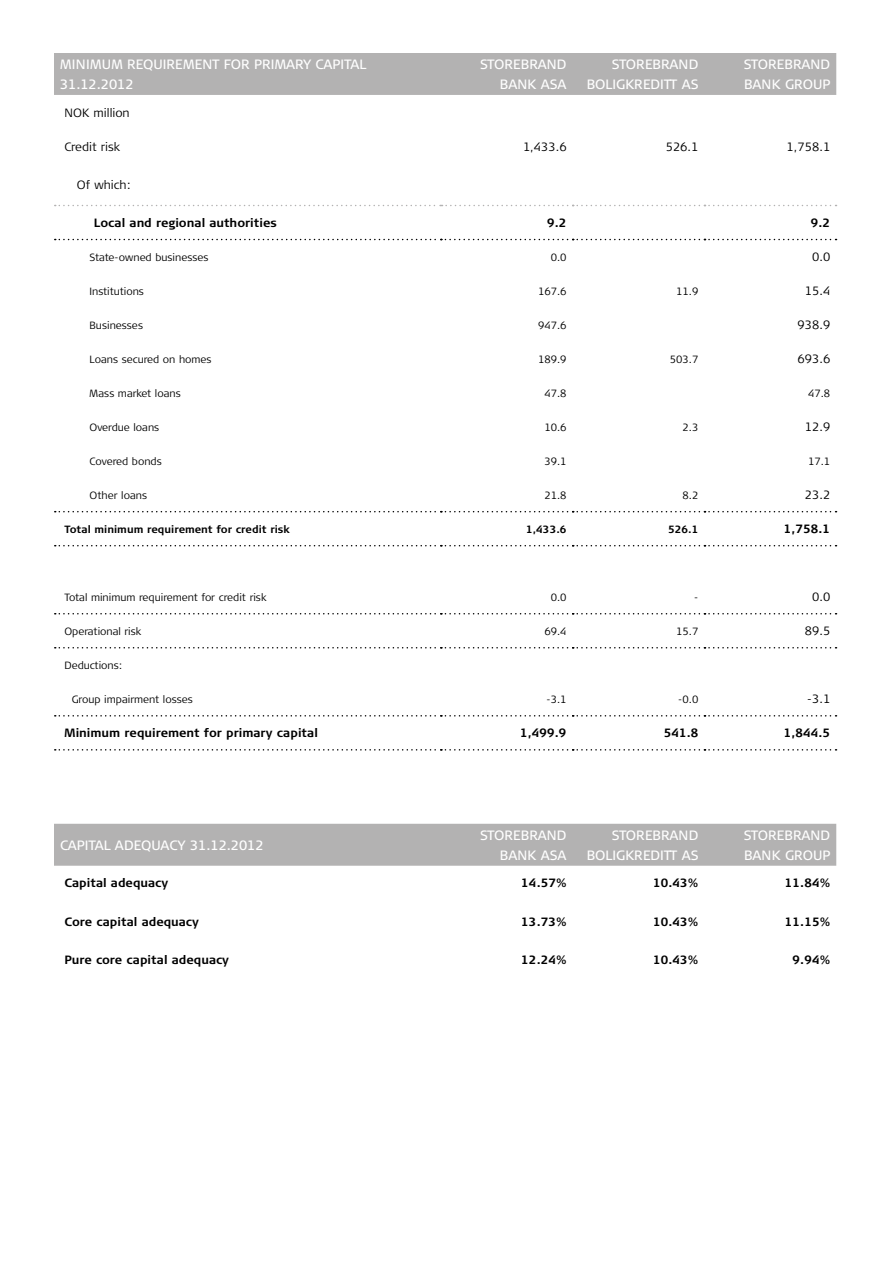
<style>
.page{position:relative;width:893px;height:1263px;background:#fff}
.page>*{position:absolute;margin:0;border:0;box-sizing:border-box;transform-origin:0 0}
.t1{font:13.5px/19.5px "Signa Column";color:#fff;text-align:right}
.t2{font:700 12px "Signa Column";color:#000}
.t3{font:300 12px "Signa Column";color:#000}
.t4{font:300 10.5px "Signa Column";color:#000}
.t5{font:700 10.5px "Signa Column";color:#000}
</style>
<div class="page">
<div style="left:54px;top:53px;width:782px;height:42px;background:#b3b2b2"></div>
<svg style="left:55px;top:511px;width:781px;height:1px"></svg>
<svg style="left:55px;top:545px;width:781px;height:1px"></svg>
<svg style="left:55px;top:205px;width:781px;height:1px"></svg>
<svg style="left:55px;top:239px;width:781px;height:1px"></svg>
<svg style="left:55px;top:613px;width:781px;height:1px"></svg>
<svg style="left:55px;top:647px;width:781px;height:1px"></svg>
<svg style="left:55px;top:715px;width:781px;height:1px"></svg>
<svg style="left:55px;top:749px;width:781px;height:1px"></svg>
<div style="left:54px;top:824px;width:782px;height:42px;background:#b3b2b2"></div>
<p class="t1" style="left:60px;top:55px;width:308px;text-align:left">MINIMUM REQUIREMENT FOR PRIMARY CAPITAL<br>31.12.2012</p>
<p class="t1" style="left:480px;top:55px;width:88px">STOREBRAND<br>BANK ASA</p>
<p class="t1" style="left:587px;top:55px;width:113px">STOREBRAND<br>BOLIGKREDITT AS</p>
<p class="t1" style="left:744px;top:55px;width:88px;text-align:left">STOREBRAND<br>BANK GROUP</p>
<p class="t3" style="left:64px;top:106px;width:67px">NOK million</p>
<p class="t3" style="left:64px;top:140px;width:57px">Credit risk</p>
<p class="t3" style="left:523px;top:140px;width:45px">1,433.6</p>
<p class="t3" style="left:666px;top:140px;width:34px">526.1</p>
<p class="t3" style="left:787px;top:140px;width:45px">1,758.1</p>
<p class="t3" style="left:77px;top:178px;width:55px">Of which:</p>
<p class="t2" style="left:94px;top:216px;width:184px">Local and regional authorities</p>
<p class="t2" style="left:547px;top:216px;width:21px">9.2</p>
<p class="t2" style="left:811px;top:216px;width:21px">9.2</p>
<p class="t4" style="left:90px;top:251px;width:120px">State-owned businesses</p>
<p class="t4" style="left:551px;top:251px;width:17px">0.0</p>
<p class="t3" style="left:812px;top:250px;width:20px">0.0</p>
<p class="t4" style="left:90px;top:285px;width:56px">Institutions</p>
<p class="t4" style="left:538px;top:285px;width:30px">167.6</p>
<p class="t4" style="left:676px;top:285px;width:24px">11.9</p>
<p class="t3" style="left:805px;top:284px;width:27px">15.4</p>
<p class="t4" style="left:90px;top:319px;width:55px">Businesses</p>
<p class="t4" style="left:538px;top:319px;width:30px">947.6</p>
<p class="t3" style="left:797px;top:318px;width:34px">938.9</p>
<p class="t4" style="left:90px;top:353px;width:123px">Loans secured on homes</p>
<p class="t4" style="left:538px;top:353px;width:30px">189.9</p>
<p class="t4" style="left:670px;top:353px;width:30px">503.7</p>
<p class="t3" style="left:797px;top:352px;width:34px">693.6</p>
<p class="t4" style="left:90px;top:387px;width:93px">Mass market loans</p>
<p class="t4" style="left:544px;top:387px;width:24px">47.8</p>
<p class="t4" style="left:808px;top:387px;width:24px">47.8</p>
<p class="t4" style="left:90px;top:421px;width:71px">Overdue loans</p>
<p class="t4" style="left:544px;top:421px;width:24px">10.6</p>
<p class="t4" style="left:682px;top:421px;width:17px">2.3</p>
<p class="t3" style="left:805px;top:420px;width:27px">12.9</p>
<p class="t4" style="left:90px;top:455px;width:74px">Covered bonds</p>
<p class="t4" style="left:544px;top:455px;width:24px">39.1</p>
<p class="t4" style="left:808px;top:455px;width:24px">17.1</p>
<p class="t4" style="left:90px;top:489px;width:59px">Other loans</p>
<p class="t4" style="left:544px;top:489px;width:24px">21.8</p>
<p class="t4" style="left:682px;top:489px;width:17px">8.2</p>
<p class="t3" style="left:805px;top:488px;width:27px">23.2</p>
<p class="t5" style="left:64px;top:523px;width:227px">Total minimum requirement for credit risk</p>
<p class="t5" style="left:526px;top:523px;width:42px">1,433.6</p>
<p class="t5" style="left:668px;top:523px;width:32px">526.1</p>
<p class="t2" style="left:784px;top:522px;width:48px">1,758.1</p>
<p class="t4" style="left:64px;top:591px;width:203px">Total minimum requirement for credit risk</p>
<p class="t4" style="left:551px;top:591px;width:17px">0.0</p>
<p class="t4" style="left:694px;top:591px;width:6px">-</p>
<p class="t3" style="left:812px;top:590px;width:20px">0.0</p>
<p class="t4" style="left:64px;top:625px;width:78px">Operational risk</p>
<p class="t4" style="left:544px;top:625px;width:24px">69.4</p>
<p class="t4" style="left:676px;top:625px;width:24px">15.7</p>
<p class="t3" style="left:805px;top:624px;width:27px">89.5</p>
<p class="t4" style="left:64px;top:659px;width:59px">Deductions:</p>
<p class="t4" style="left:72px;top:693px;width:123px">Group impairment losses</p>
<p class="t4" style="left:546px;top:693px;width:22px">-3.1</p>
<p class="t4" style="left:678px;top:693px;width:22px">-0.0</p>
<p class="t3" style="left:807px;top:692px;width:25px">-3.1</p>
<p class="t2" style="left:65px;top:726px;width:255px">Minimum requirement for primary capital</p>
<p class="t2" style="left:520px;top:726px;width:48px">1,499.9</p>
<p class="t2" style="left:664px;top:726px;width:36px">541.8</p>
<p class="t2" style="left:784px;top:726px;width:48px">1,844.5</p>
<p class="t1" style="left:60px;top:835px;width:205px">CAPITAL ADEQUACY 31.12.2012</p>
<p class="t1" style="left:480px;top:826px;width:88px">STOREBRAND<br>BANK ASA</p>
<p class="t1" style="left:587px;top:826px;width:113px">STOREBRAND<br>BOLIGKREDITT AS</p>
<p class="t1" style="left:744px;top:826px;width:88px;text-align:left">STOREBRAND<br>BANK GROUP</p>
<p class="t2" style="left:64px;top:876px;width:105px">Capital adequacy</p>
<p class="t2" style="left:521px;top:876px;width:47px">14.57%</p>
<p class="t2" style="left:653px;top:876px;width:47px">10.43%</p>
<p class="t2" style="left:785px;top:876px;width:47px">11.84%</p>
<p class="t2" style="left:64px;top:914px;width:136px">Core capital adequacy</p>
<p class="t2" style="left:521px;top:914px;width:47px">13.73%</p>
<p class="t2" style="left:653px;top:914px;width:47px">10.43%</p>
<p class="t2" style="left:785px;top:914px;width:47px">11.15%</p>
<p class="t2" style="left:64px;top:953px;width:166px">Pure core capital adequacy</p>
<p class="t2" style="left:521px;top:953px;width:47px">12.24%</p>
<p class="t2" style="left:653px;top:953px;width:47px">10.43%</p>
<p class="t2" style="left:793px;top:953px;width:39px">9.94%</p>
</div>
